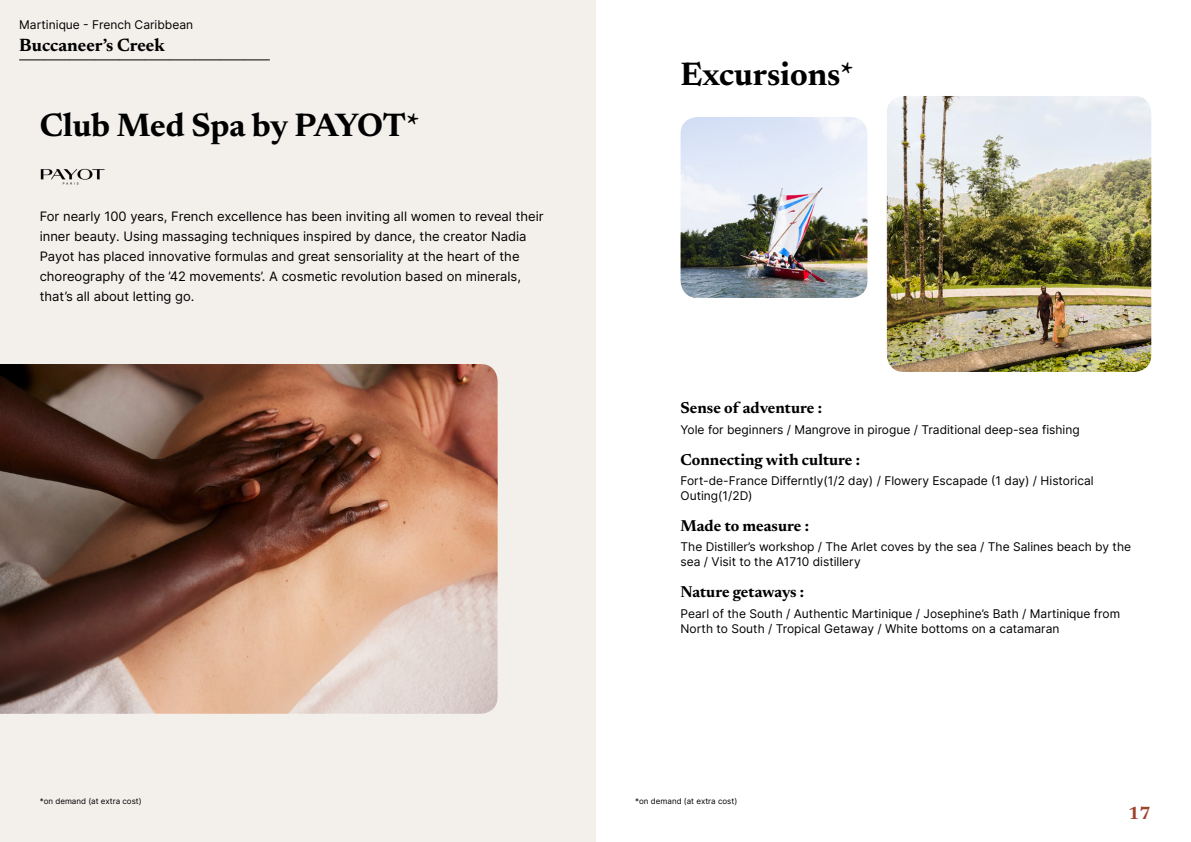
<style>
.page{position:relative;width:1191px;height:842px;background:#fff}
.page>*{position:absolute;margin:0;border:0;box-sizing:border-box;transform-origin:0 0}
.t1{font:700 33px "Newsreader 24 pt";color:#000}
.t2{font:700 18px "Newsreader 24 pt";color:#000}
.t3{font:700 18px "Newsreader 24 pt";color:#9d432c}
.t4{font:700 16px "Newsreader 24 pt";color:#000}
.t5{font:13px/20px "Inter";color:#000}
.t6{font:12px/15px "Inter";color:#000}
.t7{font:8px "Inter";color:#000}
</style>
<div class="page">
<div style="left:0;top:0;width:595px;height:842px;background:#f3f0ec"></div>
<img style="left:0;top:364px;width:497px;height:350px">
<img style="left:680px;top:117px;width:187px;height:181px">
<img style="left:887px;top:96px;width:264px;height:276px">
<svg style="left:20px;top:60px;width:249px;height:1px"></svg>
<img style="left:40px;top:168px;width:65px;height:17px">
<p class="t6" style="left:19px;top:16px;width:175px">Martinique - French Caribbean</p>
<h2 class="t2" style="left:19px;top:32px;width:147px">Buccaneer’s Creek</h2>
<h1 class="t1" style="left:40px;top:101px;width:381px">Club Med Spa by PAYOT*</h1>
<p class="t5" style="left:40px;top:206px;width:505px">For nearly 100 years, French excellence has been inviting all women to reveal their inner beauty. Using massaging techniques inspired by dance, the creator Nadia Payot has placed innovative formulas and great sensoriality at the heart of the choreography of the ’42 movements’. A cosmetic revolution based on minerals, that’s all about letting go.</p>
<p class="t7" style="left:40px;top:795px;width:104px">*on demand (at extra cost)</p>
<h1 class="t1" style="left:680px;top:50px;width:175px">Excursions*</h1>
<h3 class="t4" style="left:680px;top:397px;width:143px">Sense of adventure :</h3>
<p class="t6" style="left:680px;top:422px;width:401px">Yole for beginners / Mangrove in pirogue / Traditional deep-sea fishing</p>
<h3 class="t4" style="left:680px;top:448px;width:181px">Connecting with culture :</h3>
<p class="t6" style="left:680px;top:473px;width:415px">Fort-de-France Differntly(1/2 day) / Flowery Escapade (1 day) / Historical<br>Outing(1/2D)</p>
<h3 class="t4" style="left:680px;top:514px;width:130px">Made to measure :</h3>
<p class="t6" style="left:680px;top:539px;width:452px">The Distiller’s workshop / The Arlet coves by the sea / The Salines beach by the sea / Visit to the A1710 distillery</p>
<h3 class="t4" style="left:680px;top:580px;width:125px">Nature getaways :</h3>
<p class="t6" style="left:680px;top:605px;width:441px">Pearl of the South / Authentic Martinique / Josephine’s Bath / Martinique from<br>North to South / Tropical Getaway / White bottoms on a catamaran</p>
<p class="t7" style="left:635px;top:795px;width:104px">*on demand (at extra cost)</p>
<h2 class="t3" style="left:1128px;top:800px;width:24px">17</h2>
</div>
